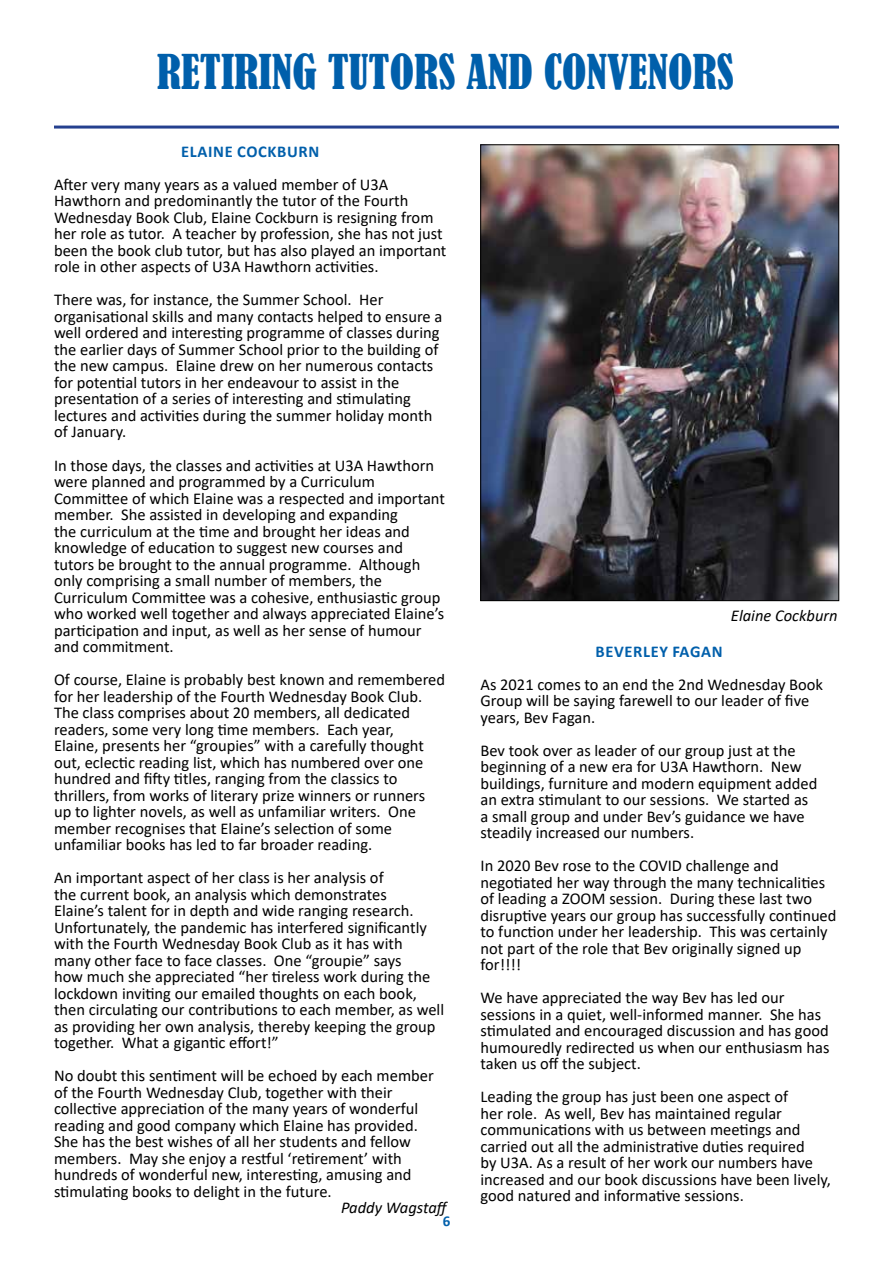
<style>
.page{position:relative;width:893px;height:1263px;background:#fff}
.page>*{position:absolute;margin:0;border:0;box-sizing:border-box;transform-origin:0 0}
.t1{font:condensed 45px "Bernard";color:#005fab}
.t2{font:16.5px/16.5px "Calibri";color:#000}
.t3{font:700 16.5px "Calibri";letter-spacing:.04em;color:#005fab}
.t4{font:italic 16.5px "Calibri";color:#000}
.t5{font:700 15px "Calibri";color:#005fab}
</style>
<div class="page">
<hr style="left:54px;top:126px;width:785px;height:3px;background:#25408f">
<img style="left:482px;top:147px;width:355px;height:452px">
<h1 class="t1" style="left:157px;top:45px;width:578px">RETIRING TUTORS AND CONVENORS</h1>
<p class="t3" style="left:181px;top:140px;width:140px">ELAINE COCKBURN</p>
<p class="t2" style="left:54px;top:176px;width:394px">After very many years as a valued member of U3A Hawthorn and predominantly the tutor of the Fourth Wednesday Book Club, Elaine Cockburn is resigning from her role as tutor. A teacher by profession, she has not just been the book club tutor, but has also played an important role in other aspects of U3A Hawthorn activities.</p>
<p class="t2" style="left:54px;top:291px;width:390px">There was, for instance, the Summer School. Her organisational skills and many contacts helped to ensure a well ordered and interesting programme of classes during the earlier days of Summer School prior to the building of the new campus. Elaine drew on her numerous contacts for potential tutors in her endeavour to assist in the presentation of a series of interesting and stimulating lectures and activities during the summer holiday month of January.</p>
<p class="t2" style="left:54px;top:456px;width:392px">In those days, the classes and activities at U3A Hawthorn were planned and programmed by a Curriculum Committee of which Elaine was a respected and important member. She assisted in developing and expanding<br>the curriculum at the time and brought her ideas and knowledge of education to suggest new courses and tutors be brought to the annual programme. Although only comprising a small number of members, the Curriculum Committee was a cohesive, enthusiastic group who worked well together and always appreciated Elaine’s participation and input, as well as her sense of humour and commitment.</p>
<p class="t2" style="left:54px;top:671px;width:393px">Of course, Elaine is probably best known and remembered for her leadership of the Fourth Wednesday Book Club.<br>The class comprises about 20 members, all dedicated readers, some very long time members. Each year,<br>Elaine, presents her “groupies” with a carefully thought out, eclectic reading list, which has numbered over one hundred and fifty titles, ranging from the classics to thrillers, from works of literary prize winners or runners up to lighter novels, as well as unfamiliar writers. One member recognises that Elaine’s selection of some unfamiliar books has led to far broader reading.</p>
<p class="t2" style="left:54px;top:869px;width:392px">An important aspect of her class is her analysis of<br>the current book, an analysis which demonstrates<br>Elaine’s talent for in depth and wide ranging research.<br>Unfortunately, the pandemic has interfered significantly with the Fourth Wednesday Book Club as it has with<br>many other face to face classes. One “groupie” says<br>how much she appreciated “her tireless work during the lockdown inviting our emailed thoughts on each book, then circulating our contributions to each member, as well as providing her own analysis, thereby keeping the group together. What a gigantic effort!”</p>
<p class="t2" style="left:54px;top:1067px;width:381px">No doubt this sentiment will be echoed by each member of the Fourth Wednesday Club, together with their collective appreciation of the many years of wonderful reading and good company which Elaine has provided.<br>She has the best wishes of all her students and fellow members. May she enjoy a restful ‘retirement’ with hundreds of wonderful new, interesting, amusing and stimulating books to delight in the future.</p>
<p class="t4" style="left:341px;top:1196px;width:110px">Paddy Wagstaff</p>
<p class="t5" style="left:443px;top:1210px;width:9px">6</p>
<p class="t4" style="left:731px;top:604px;width:108px">Elaine Cockburn</p>
<p class="t3" style="left:595px;top:639px;width:129px">BEVERLEY FAGAN</p>
<p class="t2" style="left:480px;top:675px;width:344px">As 2021 comes to an end the 2nd Wednesday Book<br>Group will be saying farewell to our leader of five years, Bev Fagan.</p>
<p class="t2" style="left:480px;top:741px;width:338px">Bev took over as leader of our group just at the beginning of a new era for U3A Hawthorn. New buildings, furniture and modern equipment added an extra stimulant to our sessions. We started as a small group and under Bev’s guidance we have steadily increased our numbers.</p>
<p class="t2" style="left:480px;top:857px;width:357px">In 2020 Bev rose to the COVID challenge and negotiated her way through the many technicalities of leading a ZOOM session. During these last two disruptive years our group has successfully continued to function under her leadership. This was certainly not part of the role that Bev originally signed up for!!!!</p>
<p class="t2" style="left:480px;top:989px;width:351px">We have appreciated the way Bev has led our sessions in a quiet, well-informed manner. She has stimulated and encouraged discussion and has good humouredly redirected us when our enthusiasm has taken us off the subject.</p>
<p class="t2" style="left:480px;top:1088px;width:352px">Leading the group has just been one aspect of<br>her role. As well, Bev has maintained regular communications with us between meetings and carried out all the administrative duties required<br>by U3A. As a result of her work our numbers have increased and our book discussions have been lively, good natured and informative sessions.</p>
</div>
